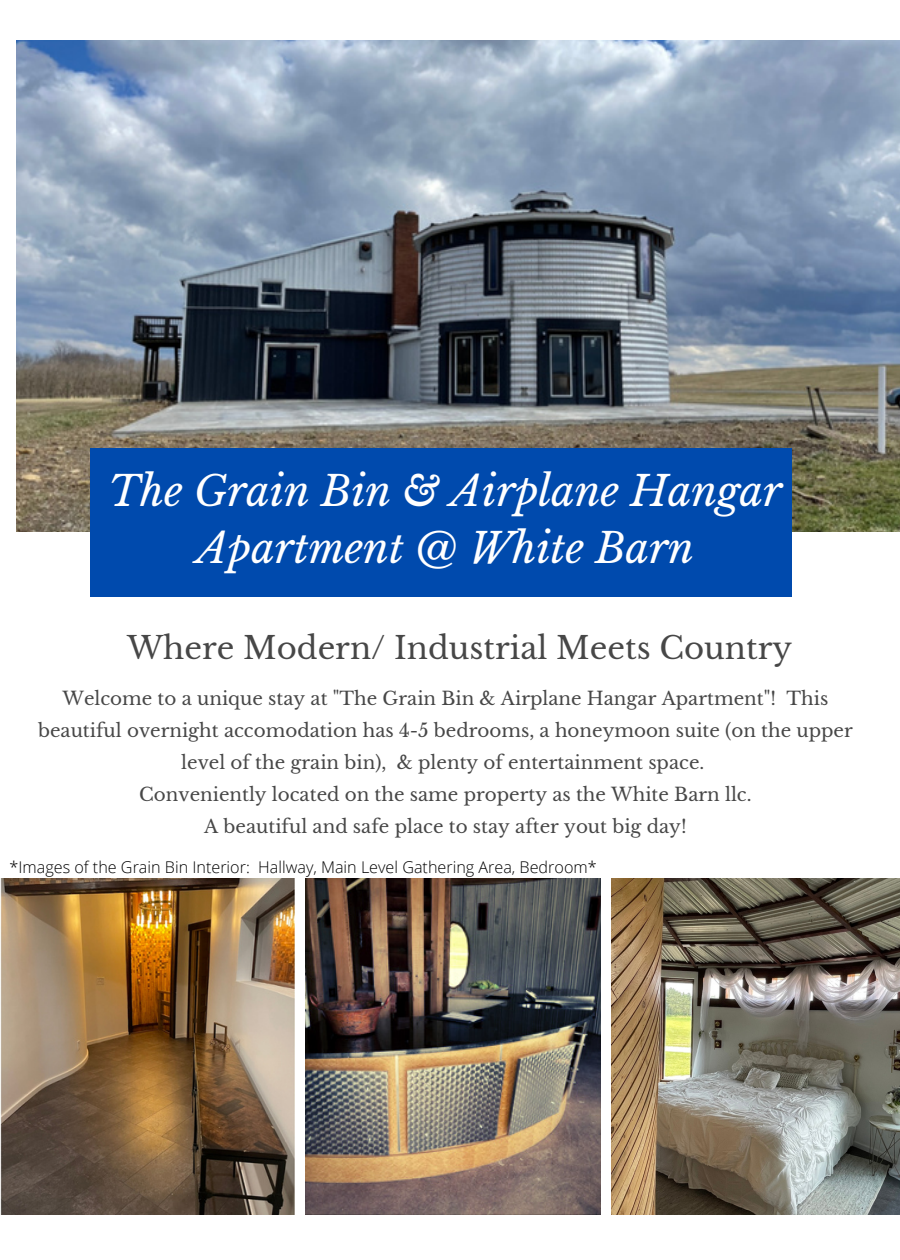
<style>
.page{position:relative;width:900px;height:1260px;background:#fff}
.page>*{position:absolute;margin:0;border:0;box-sizing:border-box;transform-origin:0 0}
.t1{font:italic 41px/57.2px "Libre Baskerville";color:#fff;text-align:center}
.t2{font:30.75px "Libre Baskerville";color:#474747}
.t3{font:18.25px/32px "Libre Baskerville";color:#474747;text-align:center}
.t4{font:300 16.25px "Open Sans";color:#000}
</style>
<div class="page">
<img style="left:16px;top:40px;width:884px;height:492px">
<img style="left:0;top:879px;width:294px;height:335px">
<img style="left:306px;top:879px;width:294px;height:335px">
<img style="left:611px;top:879px;width:289px;height:335px">
<div style="left:90px;top:448px;width:701px;height:148px;background:#004aad"></div>
<h1 class="t1" style="left:109px;top:463px;width:675px">The Grain Bin &amp; Airplane Hangar<br>Apartment @ White Barn</h1>
<h2 class="t2" style="left:127px;top:629px;width:667px">Where Modern/ Industrial Meets Country</h2>
<p class="t3" style="left:38px;top:683px;width:816px">Welcome to a unique stay at "The Grain Bin &amp; Airplane Hangar Apartment"! This beautiful overnight accomodation has 4-5 bedrooms, a honeymoon suite (on the upper level of the grain bin), &amp; plenty of entertainment space.<br>Conveniently located on the same property as the White Barn llc.<br>A beautiful and safe place to stay after yout big day!</p>
<p class="t4" style="left:10px;top:855px;width:589px">*Images of the Grain Bin Interior: Hallway, Main Level Gathering Area, Bedroom*</p>
</div>
